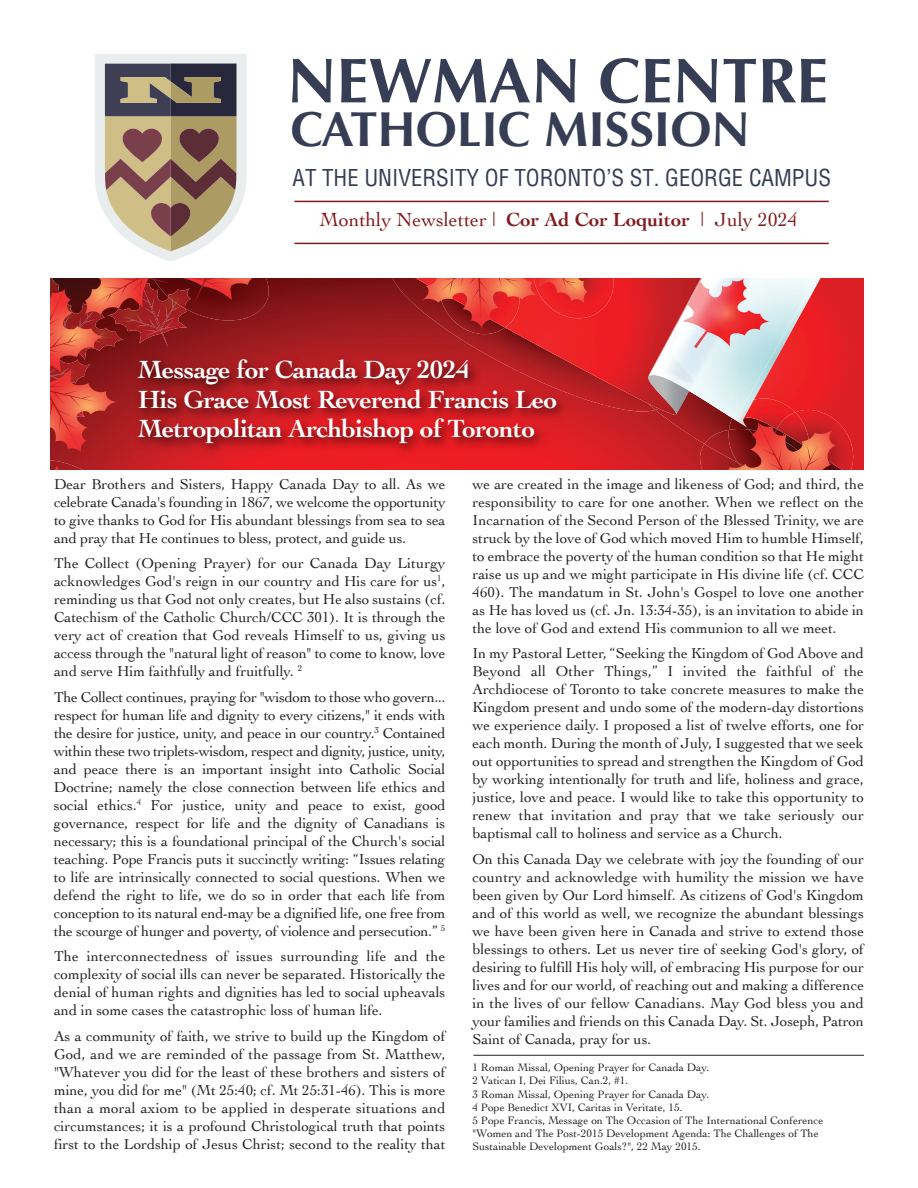
<style>
.page{position:relative;width:918px;height:1188px;background:#fff}
.page>*{position:absolute;margin:0;border:0;box-sizing:border-box;transform-origin:0 0}
.t1{font:700 63.6px "Optima";color:#363d54}
.t2{font:700 49.35px "Optima";color:#363d54}
.t3{font:700 26.1px "Cochin";letter-spacing:-.02em;color:#fff}
.t4{font:condensed 22.65px "Helvetica";color:#363d54}
.t5{font:19.8px "Cochin";color:#811a1c}
.t6{font:15px/18px "Cochin";color:#231f20;text-align:justify}
.t7{font:11.25px/13.2px "Cochin";color:#231f20}
.s1{font-weight:700}
</style>
<div class="page">
<svg style="left:95px;top:54px;width:152px;height:208px;background:#aa9c8c"></svg>
<hr style="left:294px;top:201px;width:535px;height:1px;background:#811a1c">
<hr style="left:294px;top:243px;width:535px;height:1px;background:#811a1c">
<svg style="left:51px;top:279px;width:340px;height:190px;background:#93181b"></svg>
<img style="left:391px;top:279px;width:20px;height:69px">
<img style="left:411px;top:279px;width:233px;height:69px">
<img style="left:51px;top:460px;width:32px;height:9px">
<svg style="left:51px;top:465px;width:18px;height:4px"></svg>
<svg style="left:51px;top:279px;width:224px;height:174px;background:#a42a26"></svg>
<img style="left:440px;top:329px;width:65px;height:5px">
<img style="left:612px;top:279px;width:3px;height:39px">
<svg style="left:644px;top:279px;width:220px;height:69px;background:#e07377"></svg>
<svg style="left:422px;top:279px;width:190px;height:50px;background:#dc362f"></svg>
<img style="left:123px;top:348px;width:741px;height:122px">
<hr style="left:473px;top:1055px;width:391px;height:1px;background:#231f20">
<p class="t1" style="left:287px;top:54px;width:543px">NEWMAN CENTRE</p>
<p class="t2" style="left:290px;top:108px;width:461px">CATHOLIC MISSION</p>
<p class="t4" style="left:293px;top:169px;width:540px">AT THE UNIVERSITY OF TORONTO’S ST. GEORGE CAMPUS</p>
<p class="t5" style="left:320px;top:208px;width:480px">Monthly Newsletter | <span class="s1">Cor Ad Cor Loquitor</span> | July 2024</p>
<p class="t3" style="left:138px;top:355px;width:333px">Message for Canada Day 2024</p>
<p class="t3" style="left:138px;top:384px;width:421px">His Grace Most Reverend Francis Leo</p>
<p class="t3" style="left:138px;top:413px;width:399px">Metropolitan Archbishop of Toronto</p>
<p class="t6" style="left:54px;top:475px;width:393px">Dear Brothers and Sisters, Happy Canada Day to all. As we celebrate Canada's founding in 1867, we welcome the opportunity to give thanks to God for His abundant blessings from sea to sea and pray that He continues to bless, protect, and guide us.</p>
<p class="t6" style="left:54px;top:555px;width:393px">The Collect (Opening Prayer) for our Canada Day Liturgy acknowledges God's reign in our country and His care for us<sup>1</sup>, reminding us that God not only creates, but He also sustains (cf.<br>Catechism of the Catholic Church/CCC 301). It is through the very act of creation that God reveals Himself to us, giving us access through the "natural light of reason" to come to know, love and serve Him faithfully and fruitfully. <sup>2</sup></p>
<p class="t6" style="left:54px;top:688px;width:393px">The Collect continues, praying for "wisdom to those who govern... respect for human life and dignity to every citizens," it ends with the desire for justice, unity, and peace in our country.<sup>3</sup> Contained within these two triplets-wisdom, respect and dignity, justice, unity, and peace there is an important insight into Catholic Social Doctrine; namely the close connection between life ethics and social ethics.<sup>4</sup> For justice, unity and peace to exist, good governance, respect for life and the dignity of Canadians is necessary; this is a foundational principal of the Church's social teaching. Pope Francis puts it succinctly writing: “Issues relating to life are intrinsically connected to social questions. When we defend the right to life, we do so in order that each life from conception to its natural end-may be a dignified life, one free from the scourge of hunger and poverty, of violence and persecution.” <sup>5</sup></p>
<p class="t6" style="left:54px;top:948px;width:393px">The interconnectedness of issues surrounding life and the complexity of social ills can never be separated. Historically the denial of human rights and dignities has led to social upheavals and in some cases the catastrophic loss of human life.</p>
<p class="t6" style="left:54px;top:1027px;width:393px">As a community of faith, we strive to build up the Kingdom of God, and we are reminded of the passage from St. Matthew, "Whatever you did for the least of these brothers and sisters of mine, you did for me" (Mt 25:40; cf. Mt 25:31-46). This is more than a moral axiom to be applied in desperate situations and circumstances; it is a profound Christological truth that points first to the Lordship of Jesus Christ; second to the reality that</p>
<p class="t6" style="left:472px;top:475px;width:393px">we are created in the image and likeness of God; and third, the responsibility to care for one another. When we reflect on the Incarnation of the Second Person of the Blessed Trinity, we are struck by the love of God which moved Him to humble Himself, to embrace the poverty of the human condition so that He might raise us up and we might participate in His divine life (cf. CCC 460). The mandatum in St. John's Gospel to love one another as He has loved us (cf. Jn. 13:34-35), is an invitation to abide in the love of God and extend His communion to all we meet.</p>
<p class="t6" style="left:472px;top:645px;width:393px">In my Pastoral Letter, “Seeking the Kingdom of God Above and Beyond all Other Things,” I invited the faithful of the Archdiocese of Toronto to take concrete measures to make the Kingdom present and undo some of the modern-day distortions we experience daily. I proposed a list of twelve efforts, one for each month. During the month of July, I suggested that we seek out opportunities to spread and strengthen the Kingdom of God by working intentionally for truth and life, holiness and grace, justice, love and peace. I would like to take this opportunity to renew that invitation and pray that we take seriously our baptismal call to holiness and service as a Church.</p>
<p class="t6" style="left:472px;top:850px;width:393px">On this Canada Day we celebrate with joy the founding of our country and acknowledge with humility the mission we have been given by Our Lord himself. As citizens of God's Kingdom and of this world as well, we recognize the abundant blessings we have been given here in Canada and strive to extend those blessings to others. Let us never tire of seeking God's glory, of desiring to fulfill His holy will, of embracing His purpose for our lives and for our world, of reaching out and making a difference in the lives of our fellow Canadians. May God bless you and your families and friends on this Canada Day. St. Joseph, Patron Saint of Canada, pray for us.</p>
<p class="t7" style="left:472px;top:1061px;width:238px">1 Roman Missal, Opening Prayer for Canada Day.</p>
<p class="t7" style="left:472px;top:1074px;width:157px">2 Vatican I, Dei Filius, Can.2, #1.</p>
<p class="t7" style="left:472px;top:1087px;width:238px">3 Roman Missal, Opening Prayer for Canada Day.</p>
<p class="t7" style="left:472px;top:1100px;width:211px">4 Pope Benedict XVI, Caritas in Veritate, 15.</p>
<p class="t7" style="left:472px;top:1114px;width:353px">5 Pope Francis, Message on The Occasion of The International Conference "Women and The Post-2015 Development Agenda: The Challenges of The<br>Sustainable Development Goals?", 22 May 2015.</p>
</div>
